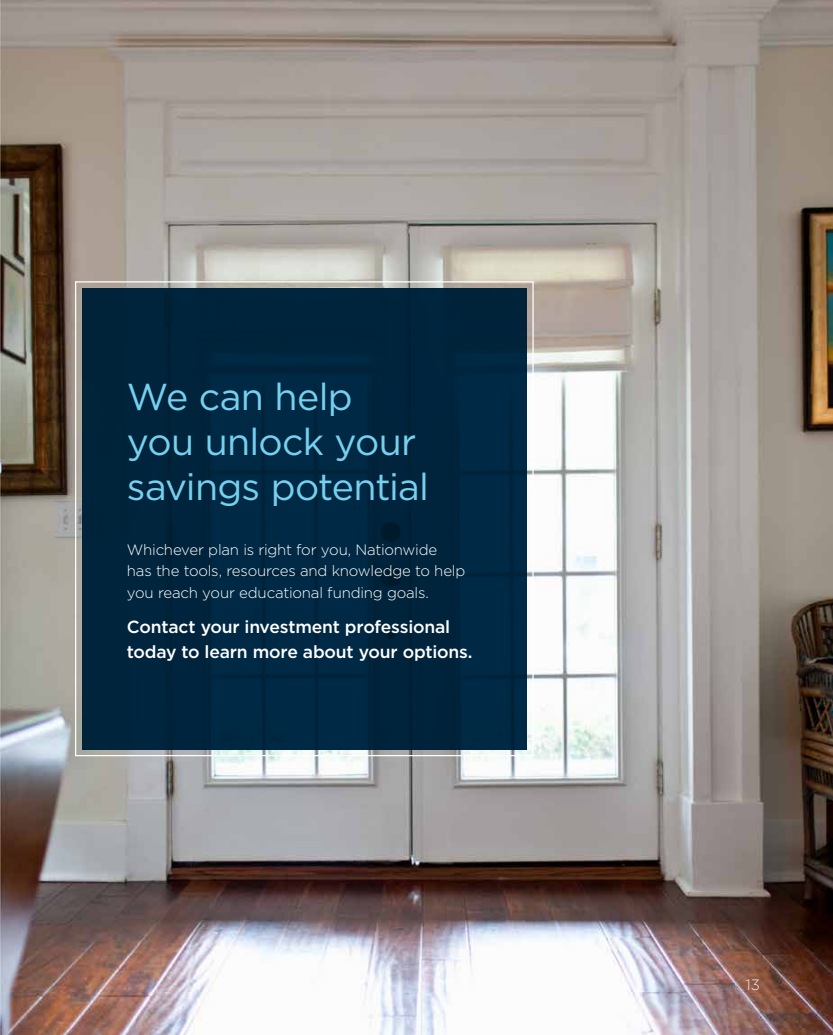
<style>
.page{position:relative;width:833px;height:1035px;background:#fff}
.page>*{position:absolute;margin:0;border:0;box-sizing:border-box;transform-origin:0 0}
.t1{font:37.5px/45px "Gotham";letter-spacing:-.02em;color:#77d0ee}
.t2{font:500 17.5px/24.4px "Gotham";letter-spacing:-.01em;color:#fff}
.t3{font:300 15px/21.2px "Gotham";letter-spacing:-.015em;color:#fff}
</style>
<div class="page">
<img style="left:0;top:0;width:832px;height:1035px">
<div style="left:82px;top:288px;width:444px;height:461px;background:#00243d"></div>
<h1 class="t1" style="left:127px;top:373px;width:304px">We can help you unlock your savings potential</h1>
<p class="t3" style="left:127px;top:539px;width:340px">Whichever plan is right for you, Nationwide has the tools, resources and knowledge to help you reach your educational funding goals.</p>
<p class="t2" style="left:127px;top:615px;width:347px">Contact your investment professional today to learn more about your options.</p>
<p class="t3" style="left:745px;top:974px;width:16px">13</p>
</div>
